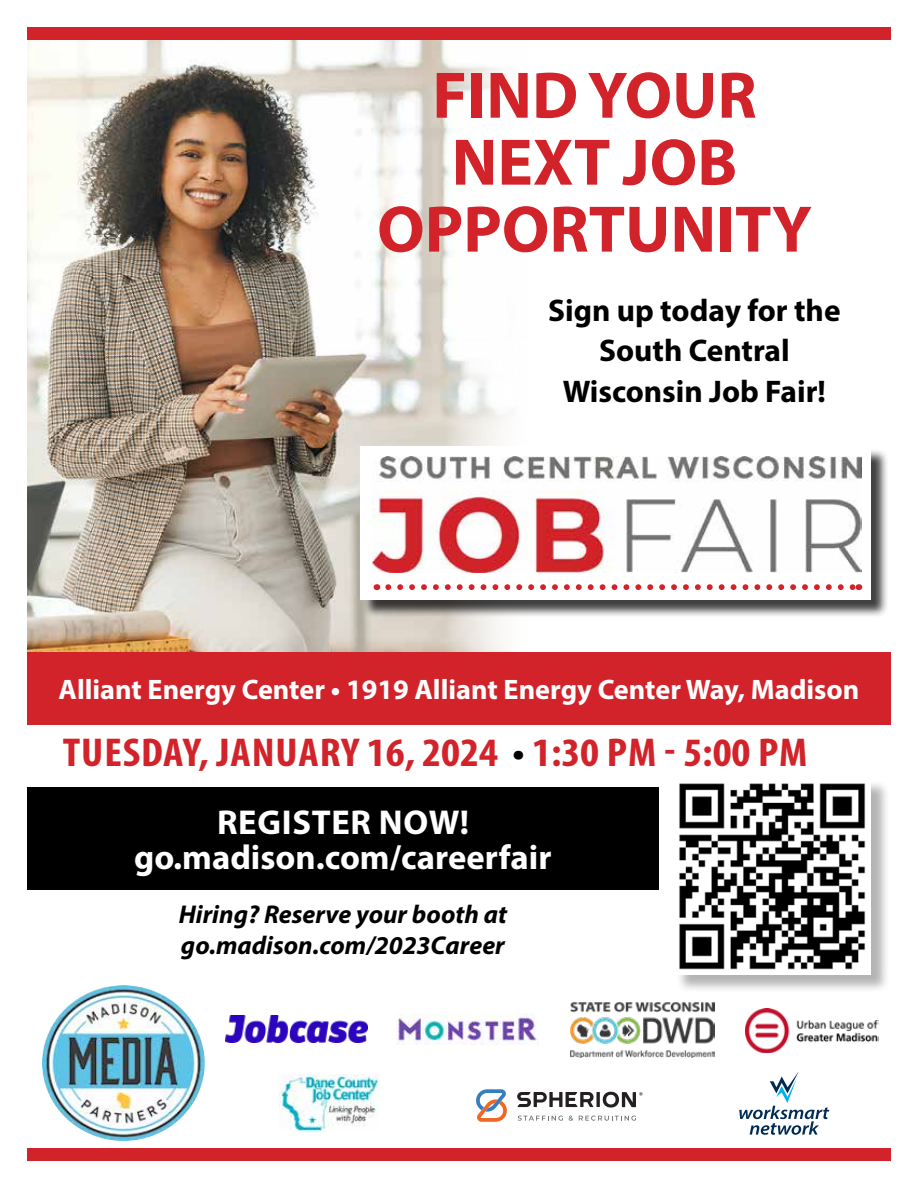
<style>
.page{position:relative;width:918px;height:1188px;background:#fff}
.page>*{position:absolute;margin:0;border:0;box-sizing:border-box;transform-origin:0 0}
.t1{font:700 66.3px/66.9px "Myriad Pro";color:#d2232a;text-align:center}
.t2{font:700 condensed 40.5px "Myriad Pro";letter-spacing:.02em;color:#d2232a;scale:1.1 1}
.t3{font:700 34.65px/34.7px "Myriad Pro";color:#fff;text-align:center}
.t4{font:700 31.35px/40.5px "Myriad Pro";color:#000;text-align:center}
.t5{font:700 28.2px "Myriad Pro";color:#fff}
.t6{font:italic 700 25.8px/30.9px "Myriad Pro";color:#000}
.s1{color:#000}
</style>
<div class="page">
<img style="left:27px;top:40px;width:482px;height:612px">
<div style="left:27px;top:27px;width:864px;height:13px;background:#d2232a"></div>
<div style="left:362px;top:448px;width:527px;height:170px;background:#000;opacity:.75"></div>
<div style="left:360px;top:446px;width:510px;height:154px;background:#fff"></div>
<img style="left:373px;top:457px;width:488px;height:116px">
<svg style="left:388px;top:584px;width:471px;height:6px"></svg>
<div style="left:27px;top:788px;width:632px;height:102px;background:#000"></div>
<img style="left:42px;top:985px;width:163px;height:156px">
<div style="left:27px;top:1148px;width:864px;height:13px;background:#d2232a"></div>
<div style="left:27px;top:652px;width:864px;height:73px;background:#d2232a"></div>
<img style="left:570px;top:1002px;width:145px;height:55px">
<img style="left:745px;top:1009px;width:134px;height:43px">
<svg style="left:739px;top:1071px;width:90px;height:64px"></svg>
<img style="left:279px;top:1075px;width:100px;height:55px">
<img style="left:226px;top:1015px;width:142px;height:28px">
<svg style="left:476px;top:1089px;width:31px;height:33px"></svg>
<svg style="left:518px;top:1116px;width:45px;height:5px"></svg>
<svg style="left:569px;top:1116px;width:4px;height:5px"></svg>
<svg style="left:579px;top:1116px;width:57px;height:5px"></svg>
<svg style="left:517px;top:1092px;width:126px;height:16px"></svg>
<img style="left:396px;top:1014px;width:141px;height:30px">
<div style="left:676px;top:779px;width:214px;height:215px;background:#000;opacity:.3"></div>
<img style="left:676px;top:779px;width:194px;height:195px">
<h1 class="t1" style="left:377px;top:60px;width:436px">FIND YOUR<br>NEXT JOB<br>OPPORTUNITY</h1>
<p class="t4" style="left:548px;top:289px;width:294px">Sign up today for the<br>South Central<br>Wisconsin Job Fair!</p>
<p class="t5" style="left:59px;top:671px;width:802px">Alliant Energy Center • 1919 Alliant Energy Center Way, Madison</p>
<h2 class="t2" style="left:63px;top:727px;width:679px">TUESDAY, JANUARY 16, 2024 <span class="s1">•</span> 1:30 PM - 5:00 PM</h2>
<p class="t3" style="left:134px;top:804px;width:419px">REGISTER NOW! go.madison.com/careerfair</p>
<p class="t6" style="left:179px;top:898px;width:330px">Hiring? Reserve your booth at go.madison.com/2023Career</p>
</div>
